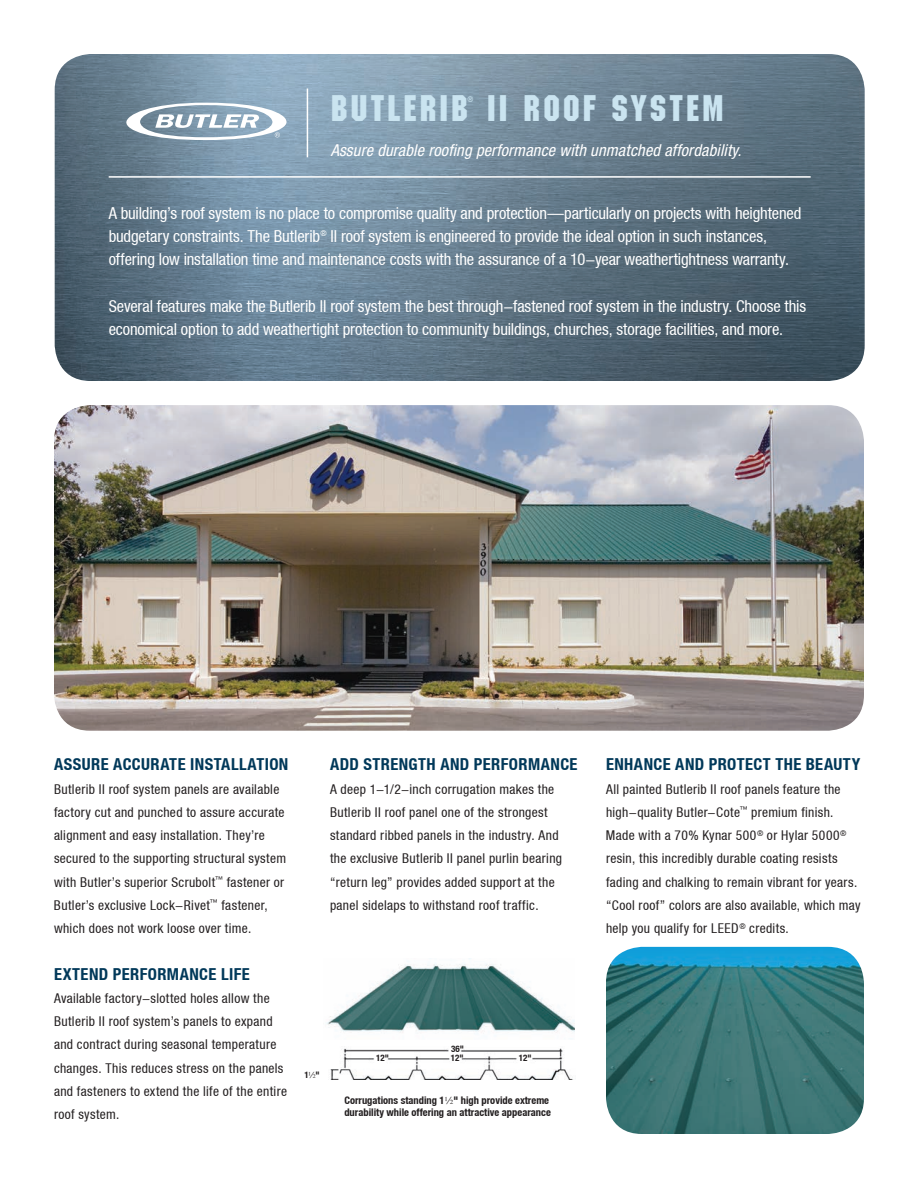
<style>
.page{position:relative;width:918px;height:1188px;background:#fff}
.page>*{position:absolute;margin:0;border:0;box-sizing:border-box;transform-origin:0 0}
.t1{font:36px "Machine";letter-spacing:.085em;color:#cae4f0}
.Intro_Copy{font:condensed 16.5px/23.2px "Helvetica Neue";letter-spacing:-.005em;color:#fff}
.Subhead{font:700 condensed 16.5px "Helvetica Neue";letter-spacing:.025em;color:#003859}
.Ital_Subhead{font:italic condensed 16.5px "Helvetica Neue LT Std";letter-spacing:.01em;color:#fff}
.t2{font:condensed 13.5px/23.2px "Helvetica Neue";letter-spacing:.025em;color:#231f20}
.t3{font:700 condensed 10.5px/12px "Helvetica Neue";color:#231f20}
.t4{font:700 condensed 9px "Helvetica Neue";color:#231f20}
.t5{font:9px "Fractions Roman";color:#231f20}
.t6{font:7.8px "Machine";color:#cae4f0}
.s1{font-family:"Helvetica Neue";font-weight:700;font-stretch:condensed}
.s2{font-family:"Fractions Roman";font-weight:400;font-stretch:normal}
</style>
<div class="page">
<img style="left:55px;top:54px;width:810px;height:327px">
<hr style="left:307px;top:88px;width:1px;height:69px;background:#fff">
<hr style="left:109px;top:176px;width:702px;height:2px;background:#fff">
<img style="left:54px;top:405px;width:810px;height:326px">
<img style="left:606px;top:947px;width:258px;height:187px">
<img style="left:326px;top:958px;width:249px;height:75px">
<img style="left:330px;top:1048px;width:243px;height:32px">
<svg style="left:126px;top:103px;width:161px;height:37px"></svg>
<p class="t1" style="left:331px;top:88px;width:139px">BUTLERIB</p>
<p class="t6" style="left:468px;top:95px;width:7px">®</p>
<p class="t1" style="left:487px;top:88px;width:238px">II ROOF SYSTEM</p>
<p class="Ital_Subhead" style="left:331px;top:140px;width:412px">Assure durable roofing performance with unmatched affordability.</p>
<p class="Intro_Copy" style="left:109px;top:201px;width:694px">A building’s roof system is no place to compromise quality and protection—particularly on projects with heightened budgetary constraints. The Butlerib<sup>®</sup> II roof system is engineered to provide the ideal option in such instances, offering low installation time and maintenance costs with the assurance of a 10-year weathertightness warranty.</p>
<p class="Intro_Copy" style="left:109px;top:294px;width:699px">Several features make the Butlerib II roof system the best through-fastened roof system in the industry. Choose this economical option to add weathertight protection to community buildings, churches, storage facilities, and more.</p>
<p class="Subhead" style="left:54px;top:754px;width:236px">ASSURE ACCURATE INSTALLATION</p>
<p class="t2" style="left:54px;top:777px;width:234px">Butlerib II roof system panels are available factory cut and punched to assure accurate alignment and easy installation. They’re secured to the supporting structural system with Butler’s superior Scrubolt<sup>™</sup> fastener or Butler’s exclusive Lock-Rivet<sup>™</sup> fastener, which does not work loose over time.</p>
<p class="Subhead" style="left:54px;top:964px;width:197px">EXTEND PERFORMANCE LIFE</p>
<p class="t2" style="left:54px;top:986px;width:235px">Available factory-slotted holes allow the Butlerib II roof system’s panels to expand and contract during seasonal temperature changes. This reduces stress on the panels and fasteners to extend the life of the entire roof system.</p>
<p class="Subhead" style="left:330px;top:754px;width:249px">ADD STRENGTH AND PERFORMANCE</p>
<p class="t2" style="left:330px;top:777px;width:234px">A deep 1-1/2-inch corrugation makes the Butlerib II roof panel one of the strongest standard ribbed panels in the industry. And the exclusive Butlerib II panel purlin bearing “return leg” provides added support at the panel sidelaps to withstand roof traffic.</p>
<p class="t5" style="left:304px;top:1070px;width:17px"><span class="s1">1</span>2-1/ <span class="s1">"</span></p>
<p class="t4" style="left:451px;top:1043px;width:14px">36"</p>
<p class="t4" style="left:376px;top:1053px;width:14px">12"</p>
<p class="t4" style="left:451px;top:1053px;width:14px">12"</p>
<p class="t4" style="left:519px;top:1053px;width:14px">12"</p>
<p class="t3" style="left:344px;top:1094px;width:208px">Corrugations standing 1<span class="s2">-1/2</span>" high provide extreme durability while offering an attractive appearance</p>
<p class="Subhead" style="left:606px;top:754px;width:256px">ENHANCE AND PROTECT THE BEAUTY</p>
<p class="t2" style="left:606px;top:777px;width:256px">All painted Butlerib II roof panels feature the high-quality Butler-Cote<sup>™</sup> premium finish.<br>Made with a 70% Kynar 500<sup>®</sup> or Hylar 5000<sup>® </sup>resin, this incredibly durable coating resists fading and chalking to remain vibrant for years. “Cool roof” colors are also available, which may help you qualify for LEED<sup>®</sup> credits.</p>
</div>
